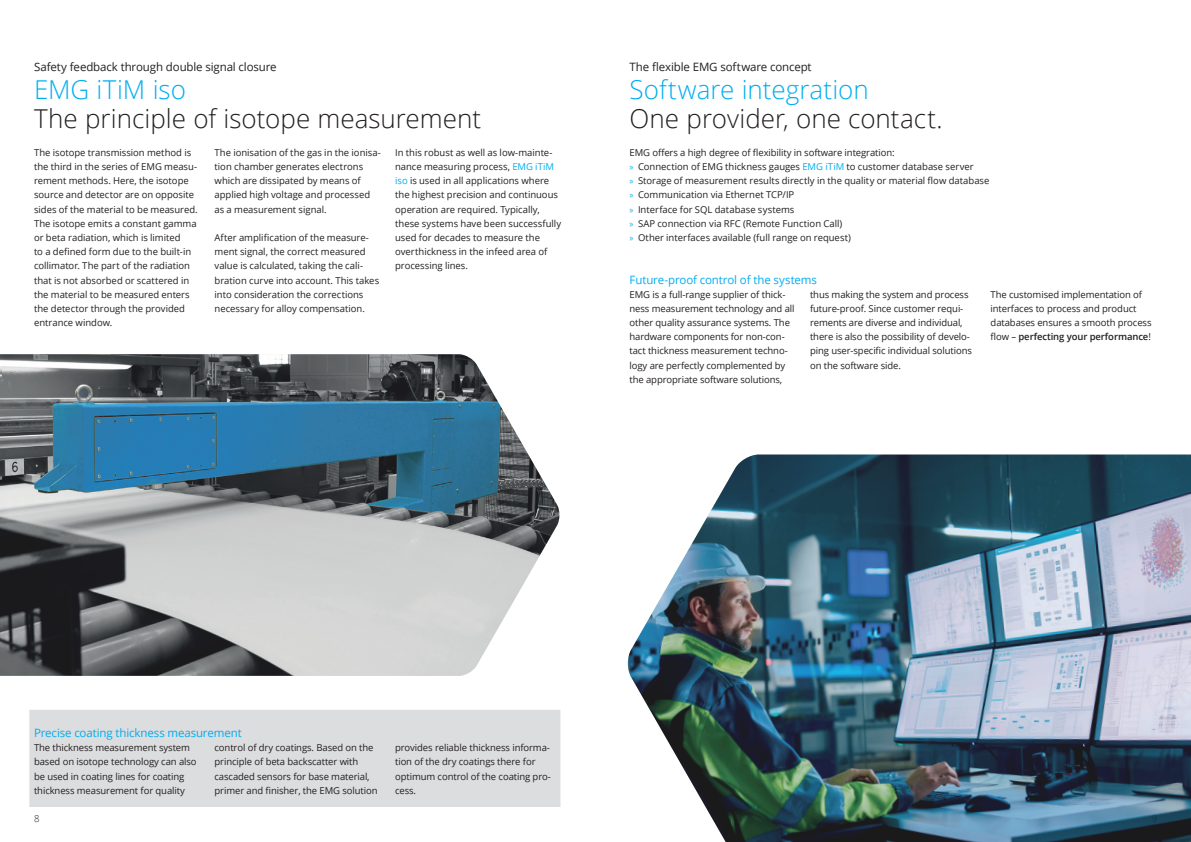
<style>
.page{position:relative;width:1191px;height:842px;background:#fff}
.page>*{position:absolute;margin:0;border:0;box-sizing:border-box;transform-origin:0 0}
.t1{font:300 26px "Open Sans";color:#231f20}
.t2{font:300 26px "Open Sans";color:#00aeef}
.t3{font:11.5px "Open Sans";letter-spacing:-.01em;color:#231f20}
.t4{font:11.5px "Open Sans";letter-spacing:-.01em;color:#00aeef}
.t5{font:9.5px/14.2px "Open Sans";letter-spacing:-.005em;color:#231f20}
.t6{font:300 9.5px "Open Sans";color:#231f20}
.s1{color:#00aeef}
.s2{font-family:"Myriad Pro";color:#00aeef}
.s3{font-weight:600}
</style>
<div class="page">
<img style="left:0;top:354px;width:560px;height:322px">
<div style="left:28px;top:709px;width:533px;height:99px;background:#dcdddf;border:1px solid #fff"></div>
<img style="left:627px;top:454px;width:564px;height:388px">
<p class="t3" style="left:34px;top:59px;width:244px">Safety feedback through double signal closure</p>
<h1 class="t2" style="left:34px;top:72px;width:153px">EMG iTiM iso</h1>
<h1 class="t1" style="left:34px;top:100px;width:448px">The principle of isotope measurement</h1>
<p class="t5" style="left:34px;top:145px;width:165px">The isotope transmission method is the third in the series of EMG measu&shy;rement methods. Here, the isotope source and detector are on opposite sides of the material to be measured.<br>The isotope emits a constant gamma or beta radiation, which is limited<br>to a defined form due to the built-in collimator. The part of the radiation that is not absorbed or scattered in the material to be measured enters the detector through the provided entrance window.</p>
<p class="t5" style="left:214px;top:145px;width:168px">The ionisation of the gas in the ionisa&shy;tion chamber generates electrons which are dissipated by means of applied high voltage and processed as a measurement signal.</p>
<p class="t5" style="left:214px;top:230px;width:166px">After amplification of the measure&shy;ment signal, the correct measured value is calculated, taking the cali&shy;bration curve into account. This takes into consideration the corrections necessary for alloy compensation.</p>
<p class="t5" style="left:395px;top:145px;width:168px">In this robust as well as low-mainte&shy;nance measuring process, <span class="s1">EMG iTiM iso</span> is used in all applications where the highest precision and continuous operation are required. Typically, these systems have been successfully used for decades to measure the overthickness in the infeed area of processing lines.</p>
<p class="t3" style="left:629px;top:59px;width:184px">The flexible EMG software concept</p>
<h1 class="t2" style="left:629px;top:72px;width:241px">Software integration</h1>
<h1 class="t1" style="left:629px;top:100px;width:314px">One provider, one contact.</h1>
<p class="t5" style="left:629px;top:145px;width:361px">EMG offers a high degree of flexibility in software integration:<br><span class="s2">»</span> Connection of EMG thickness gauges <span class="s1">EMG iTiM</span> to customer database server<br><span class="s2">»</span> Storage of measurement results directly in the quality or material flow database <span class="s2">»</span> Communication via Ethernet TCP/IP<br><span class="s2">»</span> Interface for SQL database systems<br><span class="s2">»</span> SAP connection via RFC (Remote Function Call)<br><span class="s2">»</span> Other interfaces available (full range on request)</p>
<p class="t4" style="left:629px;top:271px;width:189px">Future-proof control of the systems</p>
<p class="t5" style="left:629px;top:287px;width:167px">EMG is a full-range supplier of thick&shy;ness measurement technology and all other quality assurance systems. The hardware components for non-con&shy;tact thickness measurement techno&shy;logy are perfectly complemented by the appropriate software solutions,</p>
<p class="t5" style="left:810px;top:287px;width:163px">thus making the system and process future-proof. Since customer requi&shy;rements are diverse and individual, there is also the possibility of develo&shy;ping user-specific individual solutions on the software side.</p>
<p class="t5" style="left:990px;top:287px;width:162px">The customised implementation of interfaces to process and product databases ensures a smooth process flow – <span class="s3">perfecting your performance</span>!</p>
<p class="t4" style="left:34px;top:725px;width:209px">Precise coating thickness measurement</p>
<p class="t5" style="left:34px;top:740px;width:164px">The thickness measurement system based on isotope technology can also be used in coating lines for coating thickness measurement for quality</p>
<p class="t5" style="left:214px;top:740px;width:164px">control of dry coatings. Based on the principle of beta backscatter with cascaded sensors for base material, primer and finisher, the EMG solution</p>
<p class="t5" style="left:395px;top:740px;width:157px">provides reliable thickness informa&shy;tion of the dry coatings there for optimum control of the coating pro&shy;cess.</p>
<p class="t6" style="left:34px;top:812px;width:7px">8</p>
</div>
